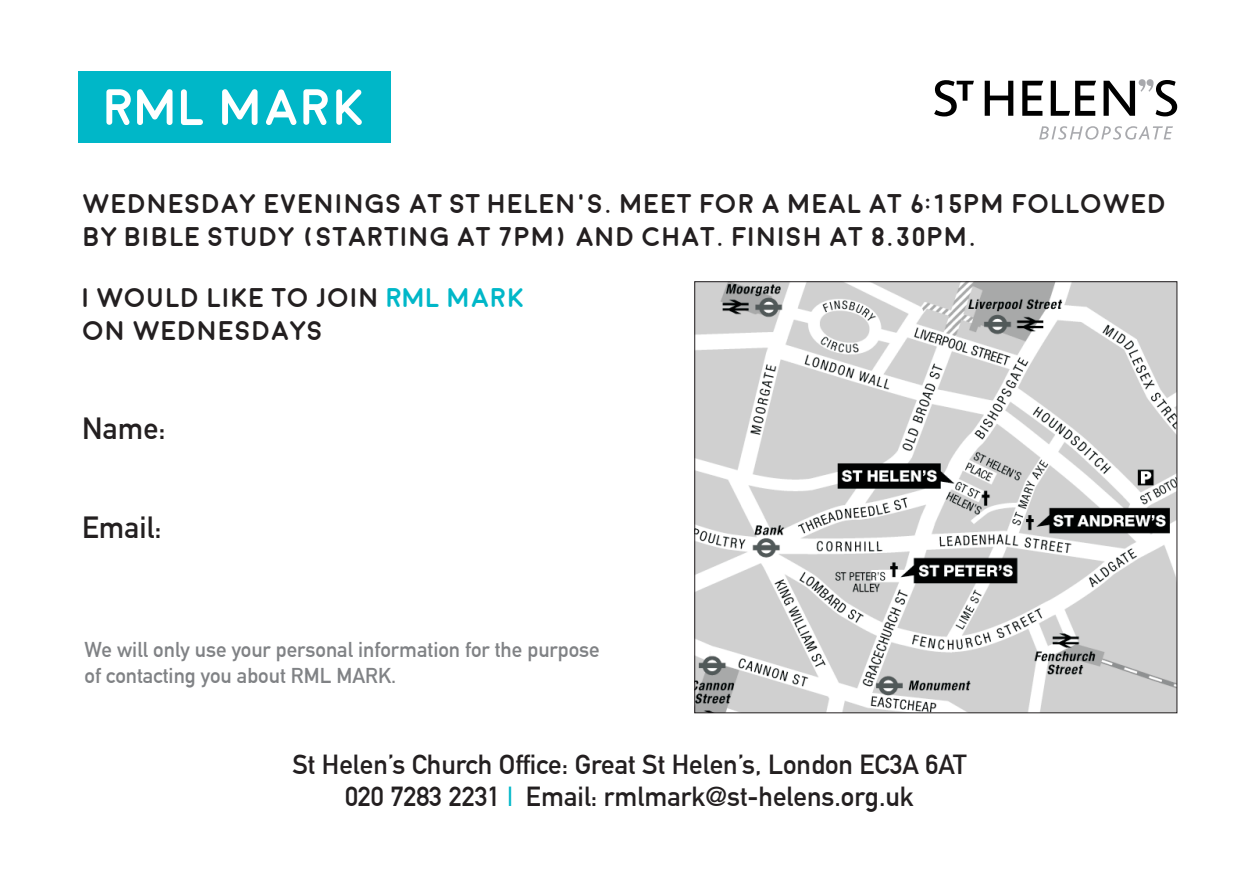
<style>
.page{position:relative;width:1259px;height:893px;background:#fff}
.page>*{position:absolute;margin:0;border:0;box-sizing:border-box;transform-origin:0 0}
.t1{font:700 51px "Moon";color:#fff}
.t2{font:700 30px "DIN Alternate";color:#231f20}
.t3{font:700 27px/33px "Moon";color:#231f20}
.t4{font:700 27px/32.4px "DIN Alternate";color:#231f20;text-align:center}
.t5{font:700 21px/25.2px "DIN Alternate";color:#808285}
.s1{color:#00b7c8}
</style>
<div class="page">
<div style="left:78px;top:71px;width:312px;height:72px;background:#00b7c8"></div>
<svg style="left:1039px;top:126px;width:134px;height:14px"></svg>
<svg style="left:984px;top:81px;width:29px;height:35px"></svg>
<svg style="left:1022px;top:81px;width:21px;height:35px"></svg>
<svg style="left:1050px;top:81px;width:46px;height:35px"></svg>
<svg style="left:1103px;top:79px;width:74px;height:37px"></svg>
<svg style="left:934px;top:80px;width:40px;height:36px"></svg>
<img style="left:696px;top:283px;width:479px;height:428px">
<h1 class="t1" style="left:104px;top:82px;width:263px">RML MARK</h1>
<p class="t3" style="left:82px;top:188px;width:1085px">WEDNESDAY EVENINGS AT ST HELEN’S. MEET FOR A MEAL AT 6:15PM FOLLOWED<br>BY BIBLE STUDY (STARTING AT 7PM) AND CHAT. FINISH AT 8.30PM.</p>
<p class="t3" style="left:82px;top:282px;width:444px">I WOULD LIKE TO JOIN <span class="s1">RML MARK<br></span>ON WEDNESDAYS</p>
<p class="t2" style="left:82px;top:406px;width:85px">Name:</p>
<p class="t2" style="left:82px;top:505px;width:81px">Email:</p>
<p class="t5" style="left:85px;top:636px;width:516px">We will only use your personal information for the purpose of contacting you about RML MARK.</p>
<p class="t4" style="left:292px;top:746px;width:675px">St Helen’s Church Office: Great St Helen’s, London EC3A 6AT<br>020 7283 2231 <span class="s1">|</span> Email: rmlmark@st-helens.org.uk</p>
</div>
